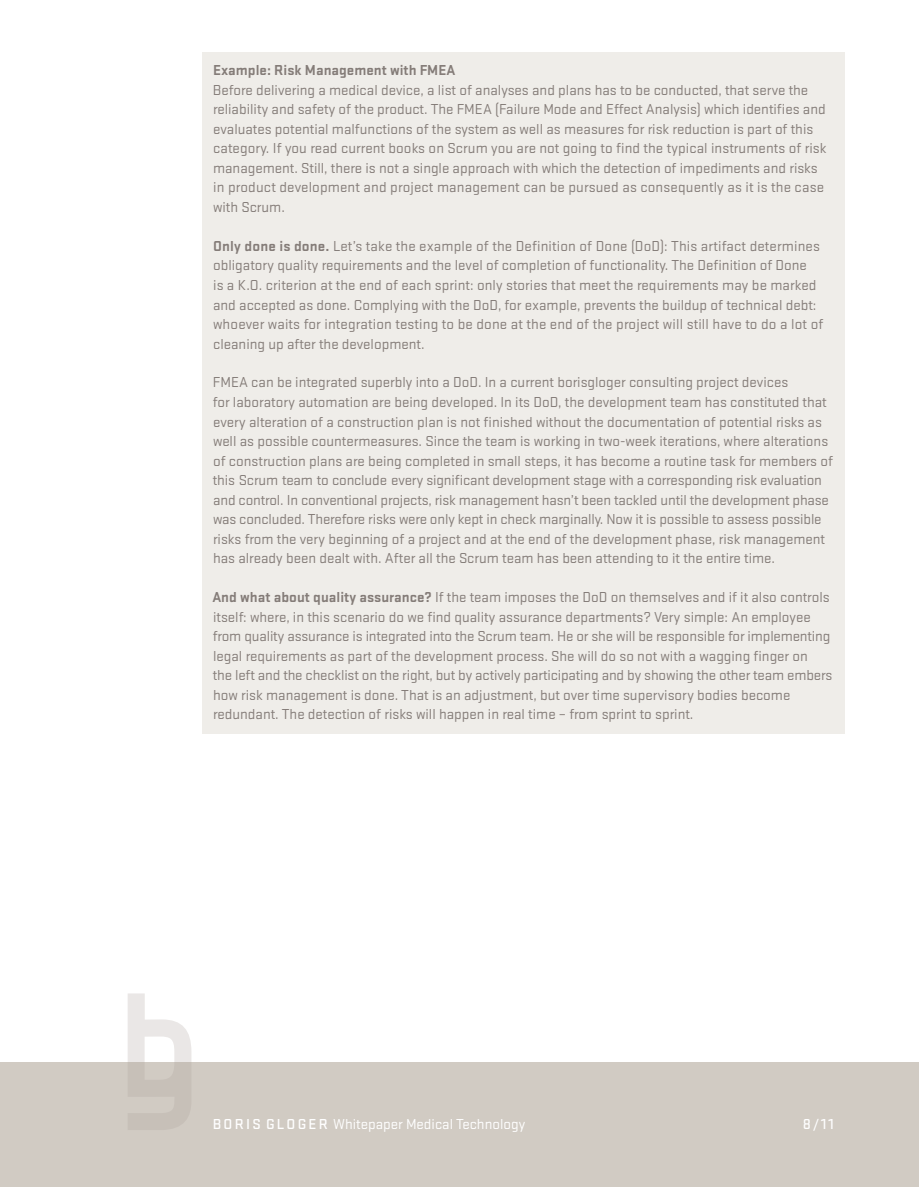
<style>
.page{position:relative;width:919px;height:1187px;background:#fff}
.page>*{position:absolute;margin:0;border:0;box-sizing:border-box;transform-origin:0 0}
.t1{font:15px/19.5px "Stratum 2";color:#847c78}
.t2{font:15px "Stratum 2";color:#fff}
.t3{font:700 15px "Stratum 2";color:#847c78}
.t4{font:500 15px "Stratum 2";color:#fff}
.s1{font-weight:700}
.s2{font-weight:500}
</style>
<div class="page">
<div style="left:0;top:1062px;width:918px;height:124px;background:#d1cbc3"></div>
<div style="left:202px;top:52px;width:642px;height:681px;background:#efede9"></div>
<svg style="left:128px;top:993px;width:63px;height:136px"></svg>
<p class="t3" style="left:213px;top:60px;width:244px">Example: Risk Management with FMEA</p>
<p class="t1" style="left:213px;top:79px;width:615px">Before delivering a medical device, a list of analyses and plans has to be conducted, that serve the reliability and safety of the product. The FMEA (Failure Mode and Effect Analysis) which identifies and evaluates potential malfunctions of the system as well as measures for risk reduction is part of this category. If you read current books on Scrum you are not going to find the typical instruments of risk management. Still, there is not a single approach with which the detection of impediments and risks in product development and project management can be pursued as consequently as it is the case with Scrum.</p>
<p class="t1" style="left:213px;top:235px;width:612px"><span class="s1">Only done is done.</span> Let’s take the example of the Definition of Done (DoD): This artifact determines obligatory quality requirements and the level of completion of functionality. The Definition of Done<br>is a K.O. criterion at the end of each sprint: only stories that meet the requirements may be marked and accepted as done. Complying with the DoD, for example, prevents the buildup of technical debt: whoever waits for integration testing to be done at the end of the project will still have to do a lot of cleaning up after the development.</p>
<p class="t1" style="left:213px;top:371px;width:621px">FMEA can be integrated superbly into a DoD. In a current borisgloger consulting project devices<br>for laboratory automation are being developed. In its DoD, the development team has constituted that every alteration of a construction plan is not finished without the documentation of potential risks as well as possible countermeasures. Since the team is working in two-week iterations, where alterations of construction plans are being completed in small steps, it has become a routine task for members of this Scrum team to conclude every significant development stage with a corresponding risk evaluation and control. In conventional projects, risk management hasn’t been tackled until the development phase was concluded. Therefore risks were only kept in check marginally. Now it is possible to assess possible risks from the very beginning of a project and at the end of the development phase, risk management has already been dealt with. After all the Scrum team has been attending to it the entire time.</p>
<p class="t1" style="left:212px;top:586px;width:621px"><span class="s1">And what about quality assurance?</span> If the team imposes the DoD on themselves and if it also controls itself: where, in this scenario do we find quality assurance departments? Very simple: An employee from quality assurance is integrated into the Scrum team. He or she will be responsible for implementing legal requirements as part of the development process. She will do so not with a wagging finger on<br>the left and the checklist on the right, but by actively participating and by showing the other team embers how risk management is done. That is an adjustment, but over time supervisory bodies become redundant. The detection of risks will happen in real time – from sprint to sprint.</p>
<p class="t2" style="left:213px;top:1114px;width:314px"><span class="s2">BORIS GLOGER</span> Whitepaper Medical Technology</p>
<p class="t4" style="left:802px;top:1114px;width:33px">8/11</p>
</div>
